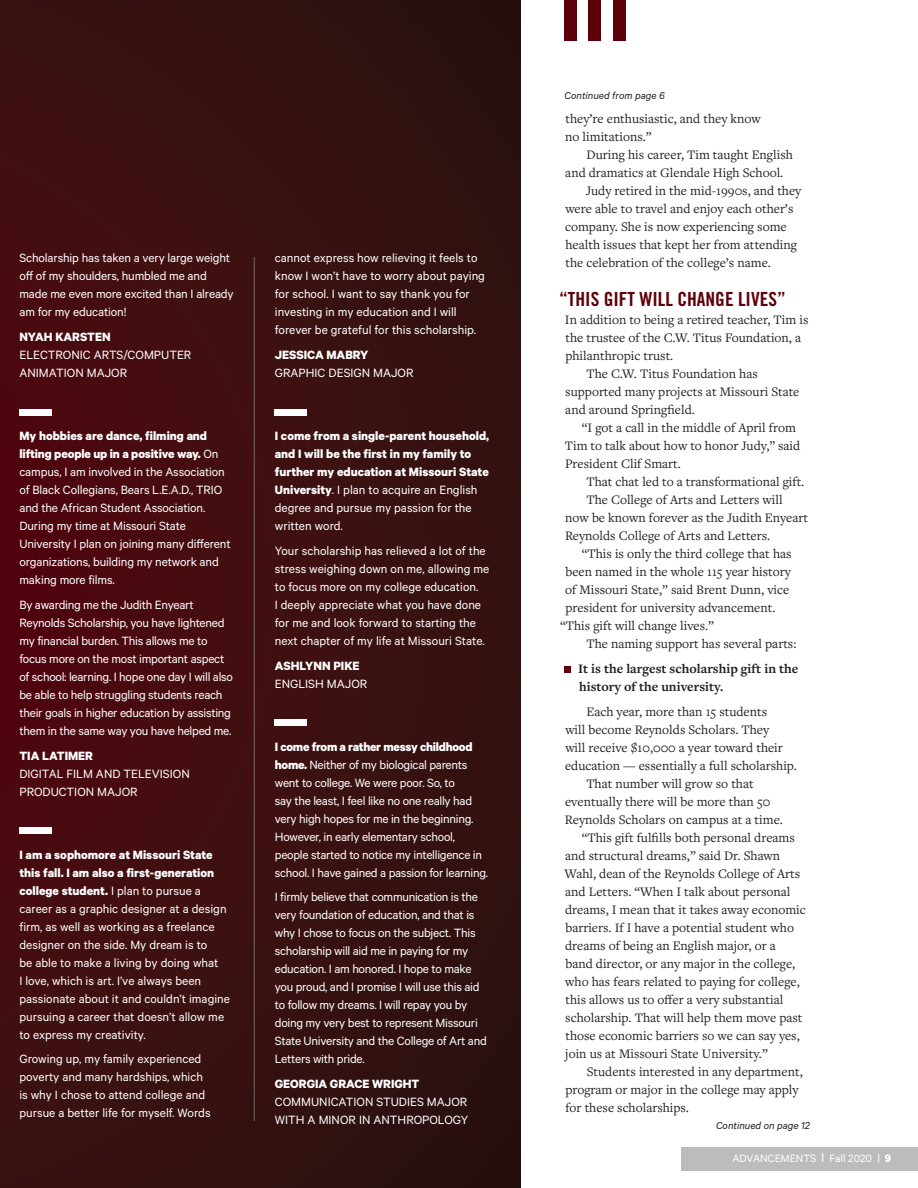
<style>
.page{position:relative;width:918px;height:1188px;background:#fff}
.page>*{position:absolute;margin:0;border:0;box-sizing:border-box;transform-origin:0 0}
.t1{font:19.5px "Trade Gothic LT Pro Bd Cn 20";color:#5e0009}
.t2{font:13.5px/18px "Calibre";letter-spacing:-.01em;color:#fff}
.t3{font:13.5px/18px "Freight Text Pro";color:#231f20}
.t4{font:700 13.5px/18px "Calibre";color:#fff}
.t5{font:700 13.5px/18px "Freight Text Pro";color:#231f20}
.t6{font:12px "Calibre";color:#fff}
.t7{font:italic 11.25px "Calibre";color:#231f20}
.s1{font-weight:700}
.s2{font-weight:400}
.s3{font-family:"Trade Gothic LT Pro Bd Cn 20"}
</style>
<div class="page">
<svg style="left:565px;top:667px;width:6px;height:6px"></svg>
<div style="left:565px;top:0;width:12px;height:40px;background:#5e0009"></div>
<div style="left:589px;top:0;width:12px;height:40px;background:#5e0009"></div>
<div style="left:613px;top:0;width:12px;height:40px;background:#5e0009"></div>
<div style="left:0;top:0;width:521px;height:1188px;background:linear-gradient(to right,#480c10,#2d1210)"></div>
<div style="left:19px;top:409px;width:33px;height:6px;background:#fff"></div>
<div style="left:19px;top:827px;width:33px;height:7px;background:#fff"></div>
<div style="left:275px;top:409px;width:32px;height:6px;background:#fff"></div>
<div style="left:275px;top:719px;width:32px;height:7px;background:#fff"></div>
<hr style="left:254px;top:257px;width:1px;height:864px;background:#bcbec0">
<div style="left:681px;top:1147px;width:237px;height:24px;background:#bdbcbc"></div>
<p class="t2" style="left:19px;top:249px;width:216px">Scholarship has taken a very large weight off of my shoulders, humbled me and made me even more excited than I already am for my education!</p>
<p class="t4" style="left:19px;top:328px;width:93px">NYAH KARSTEN</p>
<p class="t2" style="left:19px;top:345px;width:174px">ELECTRONIC ARTS/COMPUTER<br>ANIMATION MAJOR</p>
<p class="t2" style="left:19px;top:426px;width:213px"><span class="s1">My hobbies are dance, filming and lifting people up in a positive way.</span> On campus, I am involved in the Association of Black Collegians, Bears L.E.A.D., TRIO and the African Student Association.<br>During my time at Missouri State University I plan on joining many different organizations, building my network and making more films.</p>
<p class="t2" style="left:19px;top:595px;width:215px">By awarding me the Judith Enyeart Reynolds Scholarship, you have lightened my financial burden. This allows me to focus more on the most important aspect of school: learning. I hope one day I will also be able to help struggling students reach their goals in higher education by assisting them in the same way you have helped me.</p>
<p class="t4" style="left:19px;top:746px;width:75px">TIA LATIMER</p>
<p class="t2" style="left:19px;top:764px;width:172px">DIGITAL FILM AND TELEVISION<br>PRODUCTION MAJOR</p>
<p class="t2" style="left:19px;top:845px;width:212px"><span class="s1">I am a sophomore at Missouri State this fall. I am also a first-generation college student.</span> I plan to pursue a career as a graphic designer at a design firm, as well as working as a freelance designer on the side. My dream is to<br>be able to make a living by doing what<br>I love, which is art. I’ve always been passionate about it and couldn’t imagine pursuing a career that doesn’t allow me to express my creativity.</p>
<p class="t2" style="left:19px;top:1050px;width:193px">Growing up, my family experienced poverty and many hardships, which is why I chose to attend college and pursue a better life for myself. Words</p>
<p class="t2" style="left:275px;top:249px;width:212px">cannot express how relieving it feels to know I won’t have to worry about paying for school. I want to say thank you for investing in my education and I will forever be grateful for this scholarship.</p>
<p class="t4" style="left:275px;top:345px;width:95px">JESSICA MABRY</p>
<p class="t2" style="left:275px;top:363px;width:140px">GRAPHIC DESIGN MAJOR</p>
<p class="t4" style="left:275px;top:427px;width:216px">I come from a single-parent household, and I will be the first in my family to further my education at Missouri State University<span class="s2">. I plan to acquire an English degree and pursue my passion for the written word.</span></p>
<p class="t2" style="left:275px;top:541px;width:216px">Your scholarship has relieved a lot of the stress weighing down on me, allowing me to focus more on my college education.<br>I deeply appreciate what you have done for me and look forward to starting the next chapter of my life at Missouri State.</p>
<p class="t4" style="left:275px;top:656px;width:86px">ASHLYNN PIKE</p>
<p class="t2" style="left:275px;top:674px;width:94px">ENGLISH MAJOR</p>
<p class="t2" style="left:275px;top:737px;width:215px"><span class="s1">I come from a rather messy childhood home.</span> Neither of my biological parents went to college. We were poor. So, to<br>say the least, I feel like no one really had very high hopes for me in the beginning.<br>However, in early elementary school, people started to notice my intelligence in school. I have gained a passion for learning.</p>
<p class="t2" style="left:275px;top:888px;width:213px">I firmly believe that communication is the very foundation of education, and that is why I chose to focus on the subject. This scholarship will aid me in paying for my education. I am honored. I hope to make you proud, and I promise I will use this aid to follow my dreams. I will repay you by doing my very best to represent Missouri State University and the College of Art and Letters with pride.</p>
<p class="t4" style="left:275px;top:1074px;width:146px">GEORGIA GRACE WRIGHT</p>
<p class="t2" style="left:275px;top:1092px;width:195px">COMMUNICATION STUDIES MAJOR<br>WITH A MINOR IN ANTHROPOLOGY</p>
<p class="t7" style="left:565px;top:89px;width:102px">Continued from page 6</p>
<p class="t3" style="left:565px;top:109px;width:197px">they’re enthusiastic, and they know no limitations.”</p>
<p class="t3" style="left:587px;top:145px;width:208px">During his career, Tim taught English</p>
<p class="t3" style="left:565px;top:163px;width:220px">and dramatics at Glendale High School.</p>
<p class="t3" style="left:586px;top:181px;width:217px">Judy retired in the mid-1990s, and they</p>
<p class="t3" style="left:565px;top:199px;width:230px">were able to travel and enjoy each other’s</p>
<p class="t3" style="left:565px;top:217px;width:223px">company. She is now experiencing some</p>
<p class="t3" style="left:566px;top:235px;width:233px">health issues that kept her from attending</p>
<p class="t3" style="left:565px;top:253px;width:207px">the celebration of the college’s name.</p>
<h1 class="t1" style="left:559px;top:287px;width:228px">“THIS GIFT WILL CHANGE LIVES”</h1>
<p class="t3" style="left:565px;top:310px;width:245px">In addition to being a retired teacher, Tim is</p>
<p class="t3" style="left:565px;top:328px;width:237px">the trustee of the C.W. Titus Foundation, a</p>
<p class="t3" style="left:565px;top:346px;width:109px">philanthropic trust.</p>
<p class="t3" style="left:586px;top:364px;width:173px">The C.W. Titus Foundation has</p>
<p class="t3" style="left:565px;top:382px;width:236px">supported many projects at Missouri State</p>
<p class="t3" style="left:565px;top:400px;width:131px">and around Springfield.</p>
<p class="t3" style="left:582px;top:418px;width:216px">“I got a call in the middle of April from</p>
<p class="t3" style="left:565px;top:436px;width:237px">Tim to talk about how to honor Judy,” said</p>
<p class="t3" style="left:565px;top:454px;width:117px">President Clif Smart.</p>
<p class="t3" style="left:586px;top:472px;width:219px">That chat led to a transformational gift.</p>
<p class="t3" style="left:586px;top:490px;width:198px">The College of Arts and Letters will</p>
<p class="t3" style="left:565px;top:508px;width:244px">now be known forever as the Judith Enyeart</p>
<p class="t3" style="left:565px;top:526px;width:207px">Reynolds College of Arts and Letters.</p>
<p class="t3" style="left:582px;top:544px;width:211px">“This is only the third college that has</p>
<p class="t3" style="left:565px;top:562px;width:227px">been named in the whole 115 year history</p>
<p class="t3" style="left:565px;top:580px;width:226px">of Missouri State,” said Brent Dunn, vice</p>
<p class="t3" style="left:565px;top:598px;width:212px">president for university advancement.</p>
<p class="t3" style="left:560px;top:616px;width:155px">“This gift will change lives.”</p>
<p class="t3" style="left:586px;top:634px;width:212px">The naming support has several parts:</p>
<p class="t5" style="left:578px;top:659px;width:222px">It is the largest scholarship gift in the history of the university.</p>
<p class="t3" style="left:587px;top:702px;width:182px">Each year, more than 15 students</p>
<p class="t3" style="left:565px;top:720px;width:205px">will become Reynolds Scholars. They</p>
<p class="t3" style="left:565px;top:738px;width:219px">will receive $10,000 a year toward their</p>
<p class="t3" style="left:565px;top:756px;width:233px">education — essentially a full scholarship.</p>
<p class="t3" style="left:586px;top:774px;width:169px">That number will grow so that</p>
<p class="t3" style="left:565px;top:792px;width:207px">eventually there will be more than 50</p>
<p class="t3" style="left:565px;top:810px;width:219px">Reynolds Scholars on campus at a time.</p>
<p class="t3" style="left:582px;top:828px;width:215px">“This gift fulfills both personal dreams</p>
<p class="t3" style="left:565px;top:846px;width:216px">and structural dreams,” said Dr. Shawn</p>
<p class="t3" style="left:565px;top:864px;width:237px">Wahl, dean of the Reynolds College of Arts</p>
<p class="t3" style="left:565px;top:882px;width:227px">and Letters. “When I talk about personal</p>
<p class="t3" style="left:565px;top:900px;width:242px">dreams, I mean that it takes away economic</p>
<p class="t3" style="left:565px;top:918px;width:230px">barriers. If I have a potential student who</p>
<p class="t3" style="left:565px;top:936px;width:212px">dreams of being an English major, or a</p>
<p class="t3" style="left:565px;top:954px;width:231px">band director, or any major in the college,</p>
<p class="t3" style="left:565px;top:972px;width:236px">who has fears related to paying for college,</p>
<p class="t3" style="left:565px;top:990px;width:219px">this allows us to offer a very substantial</p>
<p class="t3" style="left:565px;top:1008px;width:239px">scholarship. That will help them move past</p>
<p class="t3" style="left:565px;top:1026px;width:236px">those economic barriers so we can say yes,</p>
<p class="t3" style="left:565px;top:1044px;width:204px">join us at Missouri State University.”</p>
<p class="t3" style="left:587px;top:1062px;width:217px">Students interested in any department,</p>
<p class="t3" style="left:565px;top:1080px;width:235px">program or major in the college may apply</p>
<p class="t3" style="left:565px;top:1098px;width:125px">for these scholarships.</p>
<p class="t7" style="left:716px;top:1119px;width:95px">Continued on page 12</p>
<p class="t6" style="left:732px;top:1151px;width:160px">ADVANCEMENTS <span class="s3">|</span> Fall 2020 | <span class="s1">9</span></p>
</div>
